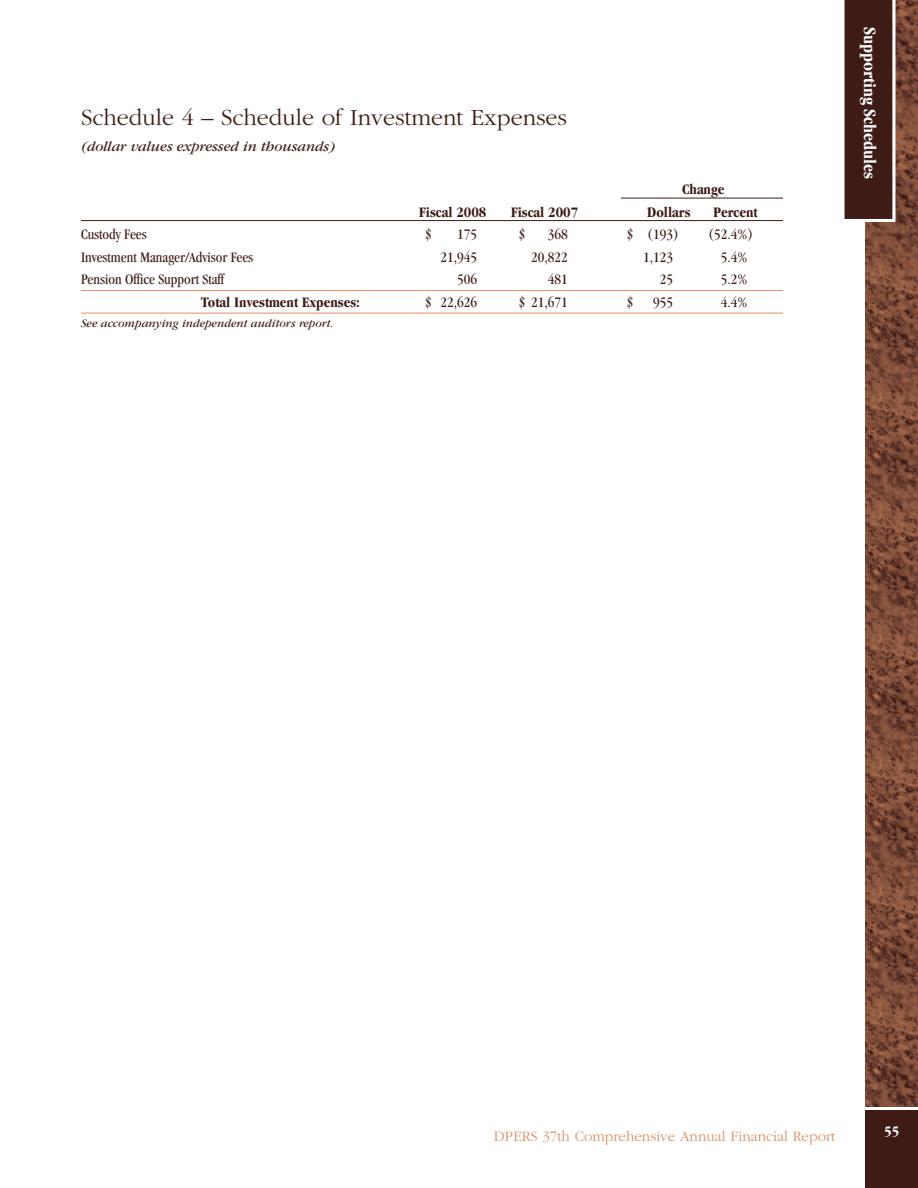
<style>
.page{position:relative;width:918px;height:1188px;background:#fff}
.page>*{position:absolute;margin:0;border:0;box-sizing:border-box;transform-origin:0 0}
.t1{font:300 24px "Garamond";color:#3f1b15}
.t2{font:700 condensed 18px "Garamond";color:#fff}
.t3{font:condensed 15px "Garamond";color:#3f1b15}
.t4{font:700 condensed 15px "Garamond";color:#3f1b15}
.t5{font:300 15px "Garamond";color:#dd905f}
.t6{font:italic 15px "Garamond";color:#3f1b15}
.t7{font:700 condensed 15px "Garamond";color:#fff}
.t8{font:italic 12px "Garamond";color:#3f1b15}
</style>
<div class="page">
<hr style="left:621px;top:198px;width:162px;height:1px;background:#3f1b15">
<hr style="left:81px;top:220px;width:702px;height:1px;background:#3f1b15">
<hr style="left:81px;top:290px;width:702px;height:1px;background:#dd905f">
<hr style="left:81px;top:313px;width:702px;height:1px;background:#dd905f">
<div style="left:866px;top:1110px;width:52px;height:78px;background:#3f1b15"></div>
<img style="left:866px;top:0;width:52px;height:1107px">
<svg style="left:844px;top:0;width:52px;height:222px;background:#51302a"></svg>
<h1 class="t1" style="left:81px;top:103px;width:488px">Schedule 4 – Schedule of Investment Expenses</h1>
<p class="t6" style="left:81px;top:142px;width:256px">(dollar values expressed in thousands)</p>
<p class="t4" style="left:682px;top:184px;width:44px">Change</p>
<p class="t4" style="left:419px;top:206px;width:69px">Fiscal 2008</p>
<p class="t4" style="left:511px;top:206px;width:69px">Fiscal 2007</p>
<p class="t4" style="left:647px;top:206px;width:45px">Dollars</p>
<p class="t4" style="left:714px;top:206px;width:46px">Percent</p>
<p class="t3" style="left:81px;top:229px;width:67px">Custody Fees</p>
<p class="t3" style="left:425px;top:229px;width:8px">$</p>
<p class="t3" style="left:457px;top:229px;width:21px">175</p>
<p class="t3" style="left:519px;top:229px;width:8px">$</p>
<p class="t3" style="left:548px;top:229px;width:21px">368</p>
<p class="t3" style="left:627px;top:229px;width:53px">$ (193)</p>
<p class="t3" style="left:708px;top:229px;width:46px">(52.4%)</p>
<p class="t3" style="left:81px;top:251px;width:174px">Investment Manager/Advisor Fees</p>
<p class="t3" style="left:440px;top:251px;width:38px">21,945</p>
<p class="t3" style="left:531px;top:251px;width:38px">20,822</p>
<p class="t3" style="left:643px;top:251px;width:31px">1,123</p>
<p class="t3" style="left:721px;top:251px;width:28px">5.4%</p>
<p class="t3" style="left:81px;top:274px;width:145px">Pension Office Support Staff</p>
<p class="t3" style="left:457px;top:274px;width:21px">506</p>
<p class="t3" style="left:548px;top:274px;width:21px">481</p>
<p class="t3" style="left:660px;top:274px;width:15px">25</p>
<p class="t3" style="left:721px;top:274px;width:28px">5.2%</p>
<p class="t4" style="left:201px;top:296px;width:160px">Total Investment Expenses:</p>
<p class="t3" style="left:425px;top:296px;width:53px">$ 22,626</p>
<p class="t3" style="left:519px;top:296px;width:50px">$ 21,671</p>
<p class="t3" style="left:627px;top:296px;width:8px">$</p>
<p class="t3" style="left:653px;top:296px;width:21px">955</p>
<p class="t3" style="left:721px;top:296px;width:28px">4.4%</p>
<p class="t8" style="left:81px;top:319px;width:254px">See accompanying independent auditors report.</p>
<p class="t2" style="left:877px;top:27px;width:154px;rotate:90deg">Supporting Schedules</p>
<p class="t5" style="left:494px;top:1127px;width:343px">DPERS 37th Comprehensive Annual Financial Report</p>
<p class="t7" style="left:884px;top:1126px;width:16px">55</p>
</div>
